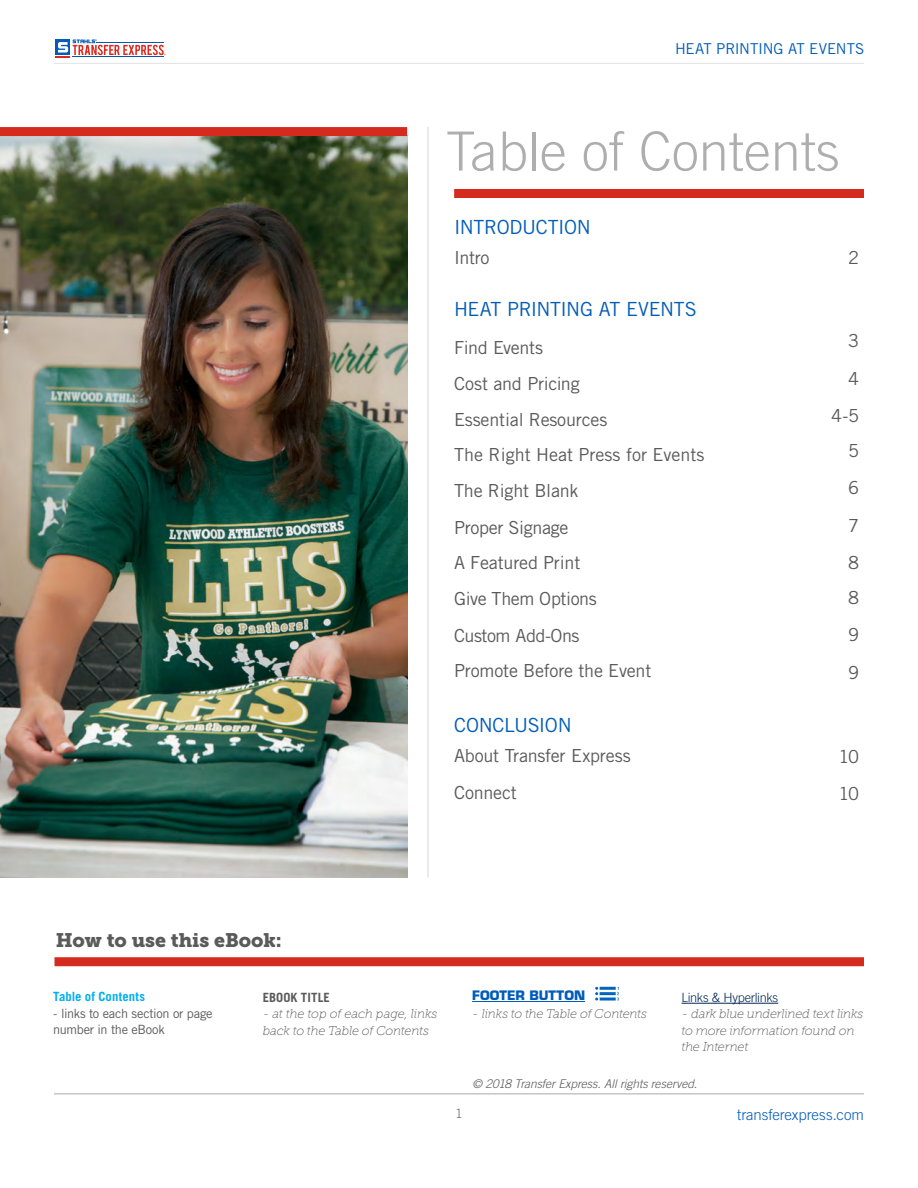
<style>
.page{position:relative;width:918px;height:1188px;background:#fff}
.page>*{position:absolute;margin:0;border:0;box-sizing:border-box;transform-origin:0 0}
.t1{font:300 54px "Trade Gothic LT Std";color:#aeaeae}
.t2{font:19.5px "Trade Gothic LT Std";letter-spacing:-.02em;color:#005cb9}
.t3{font:19.5px "Museo Slab 900";letter-spacing:-.005em;color:#5a5a5a}
.t4{font:18px/37.5px "Trade Gothic LT Std";letter-spacing:-.01em;color:#5a5a5a}
.t5{font:15px "Trade Gothic LT Std";letter-spacing:-.01em;color:#005cb9}
.t6{font:300 15px "Trade Gothic LT Std";letter-spacing:-.005em;color:#005cb9}
.t7{font:italic 12.75px/16.5px "Museo Slab 100";letter-spacing:-.015em;color:#5a5a5a}
.t8{font:12.75px/16.5px "Trade Gothic LT Std";letter-spacing:-.02em;color:#5a5a5a}
.t9{font:300 12.75px "Trade Gothic LT Std";letter-spacing:-.02em;color:#002856}
.t10{font:700 12.75px "Trade Gothic LT Std";letter-spacing:.005em;color:#00aeef}
.t11{font:700 12.75px "Eurostile LT Std";letter-spacing:.005em;color:#005cb9}
.t12{font:700 12.75px "Trade Gothic LT Std";letter-spacing:.01em;color:#5a5a5a}
.t13{font:12.75px "Trade Gothic LT Std";color:#787878}
.t14{font:italic 300 12px "Trade Gothic LT Std";color:#5a5a5a}
</style>
<div class="page">
<hr style="left:54px;top:1094px;width:810px;height:1px;background:#a7a9ac">
<hr style="left:54px;top:63px;width:810px;height:1px;background:#e2e3e4">
<svg style="left:56px;top:39px;width:110px;height:18px"></svg>
<img style="left:0;top:136px;width:407px;height:742px">
<hr style="left:472px;top:1001px;width:113px;height:1px;background:#005cb9">
<hr style="left:682px;top:1003px;width:96px;height:1px;background:#002856">
<div style="left:55px;top:957px;width:809px;height:9px;background:#d52b1e"></div>
<div style="left:0;top:127px;width:407px;height:9px;background:#d52b1e"></div>
<div style="left:454px;top:189px;width:410px;height:9px;background:#d52b1e"></div>
<hr style="left:428px;top:127px;width:1px;height:750px;background:#d6d7d6">
<hr style="left:600px;top:987px;width:16px;height:3px;background:#0065bd">
<hr style="left:600px;top:992px;width:16px;height:3px;background:#0065bd">
<svg style="left:595px;top:987px;width:3px;height:14px"></svg>
<hr style="left:600px;top:998px;width:16px;height:3px;background:#0065bd">
<svg style="left:617px;top:987px;width:2px;height:14px"></svg>
<p class="t5" style="left:675px;top:39px;width:191px">HEAT PRINTING AT EVENTS</p>
<h1 class="t1" style="left:446px;top:119px;width:396px">Table of Contents</h1>
<p class="t2" style="left:454px;top:215px;width:138px">INTRODUCTION</p>
<p class="t4" style="left:454px;top:238px;width:37px">Intro</p>
<p class="t2" style="left:454px;top:298px;width:244px">HEAT PRINTING AT EVENTS</p>
<p class="t4" style="left:454px;top:329px;width:252px;line-height:36px">Find Events<br>Cost and Pricing<br>Essential Resources<br>The Right Heat Press for Events<br>The Right Blank<br>Proper Signage</p>
<p class="t4" style="left:454px;top:544px;width:144px;line-height:36.5px">A Featured Print<br>Give Them Options<br>Custom Add-Ons</p>
<p class="t4" style="left:454px;top:651px;width:199px">Promote Before the Event</p>
<p class="t2" style="left:454px;top:713px;width:119px">CONCLUSION</p>
<p class="t4" style="left:454px;top:736px;width:178px">About Transfer Express<br>Connect</p>
<p class="t4" style="left:848px;top:238px;width:12px">2</p>
<p class="t4" style="left:831px;top:322px;width:29px;text-align:right">3<br>4<br>4-5</p>
<p class="t4" style="left:848px;top:431px;width:12px;text-align:justify">5<br>6<br>7<br>8</p>
<p class="t4" style="left:848px;top:578px;width:12px;text-align:justify">8<br>9<br>9</p>
<p class="t4" style="left:839px;top:737px;width:22px">10</p>
<p class="t4" style="left:839px;top:775px;width:22px">10</p>
<p class="t3" style="left:56px;top:929px;width:227px">How to use this eBook:</p>
<p class="t10" style="left:53px;top:989px;width:93px">Table of Contents</p>
<p class="t8" style="left:53px;top:1005px;width:161px">- links to each section or page number in the eBook</p>
<p class="t12" style="left:263px;top:989px;width:69px">EBOOK TITLE</p>
<p class="t7" style="left:263px;top:1006px;width:176px">- at the top of each page, links back to the Table of Contents</p>
<p class="t11" style="left:472px;top:988px;width:114px">FOOTER BUTTON</p>
<p class="t7" style="left:472px;top:1006px;width:176px">- links to the Table of Contents</p>
<p class="t9" style="left:682px;top:990px;width:98px">Links &amp; Hyperlinks</p>
<p class="t7" style="left:682px;top:1006px;width:183px">- dark blue underlined text links to more information found on the Internet</p>
<p class="t14" style="left:472px;top:1077px;width:226px">© 2018 Transfer Express. All rights reserved.</p>
<p class="t13" style="left:455px;top:1106px;width:9px">1</p>
<p class="t6" style="left:737px;top:1106px;width:128px">transferexpress.com</p>
</div>
